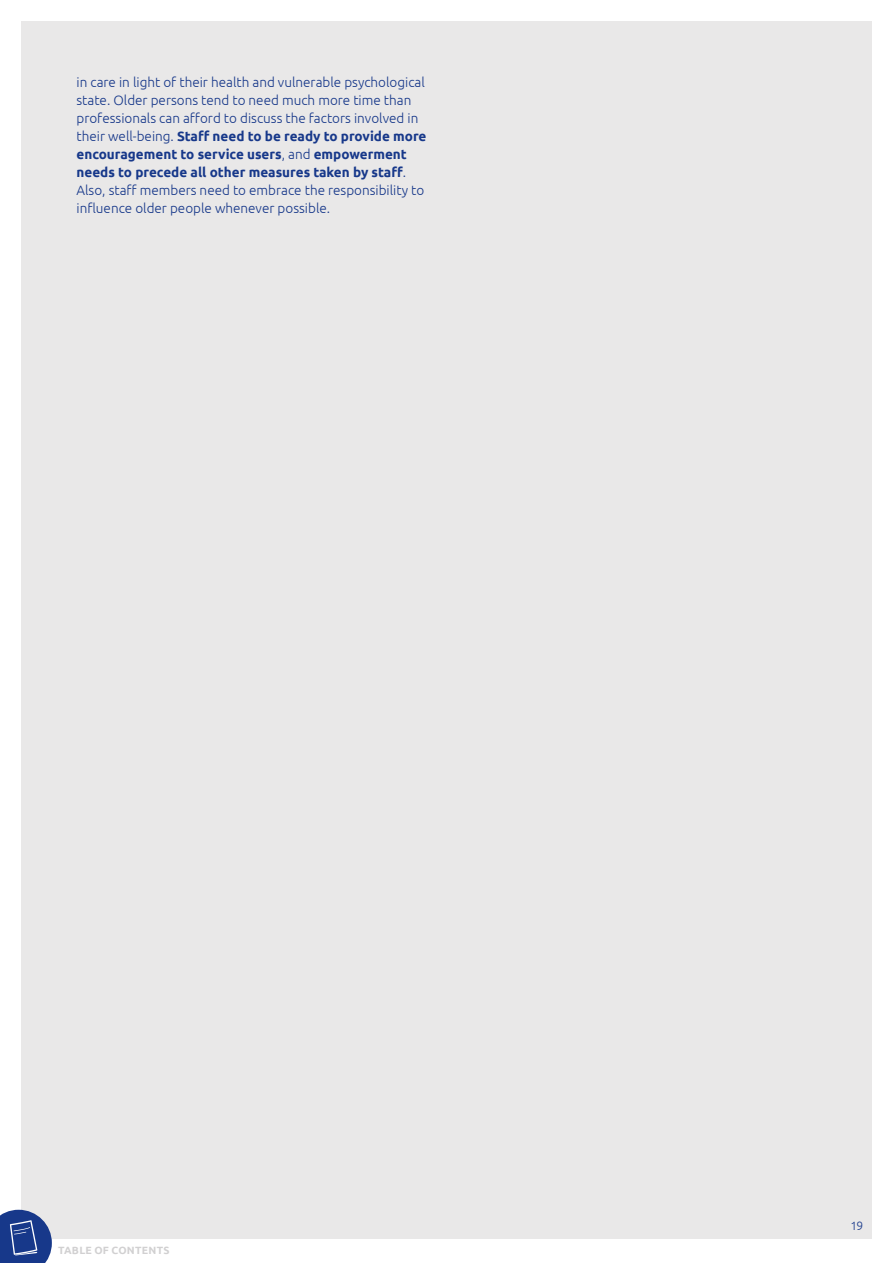
<style>
.page{position:relative;width:893px;height:1263px;background:#fff}
.page>*{position:absolute;margin:0;border:0;box-sizing:border-box;transform-origin:0 0}
.t1{font:300 13.5px/18px "Ubuntu";color:#17388a}
.t2{font:300 12px "Ubuntu";color:#17388a}
.t3{font:700 10.5px "Ubuntu";letter-spacing:.025em;color:#d1d0d1}
.s1{font-weight:700}
</style>
<div class="page">
<div style="left:21px;top:21px;width:851px;height:1218px;background:#e9e8e8"></div>
<svg style="left:0;top:1210px;width:52px;height:53px;background:#3e599c"></svg>
<p class="t1" style="left:77px;top:73px;width:351px">in care in light of their health and vulnerable psychological state. Older persons tend to need much more time than professionals can afford to discuss the factors involved in their well-being. <span class="s1">Staff need to be ready to provide more encouragement to service users</span>, and <span class="s1">empowerment needs to precede all other measures taken by staff</span>.<br>Also, staff members need to embrace the responsibility to influence older people whenever possible.</p>
<p class="t3" style="left:58px;top:1244px;width:113px">TABLE OF CONTENTS</p>
<p class="t2" style="left:850px;top:1219px;width:15px">19</p>
</div>
